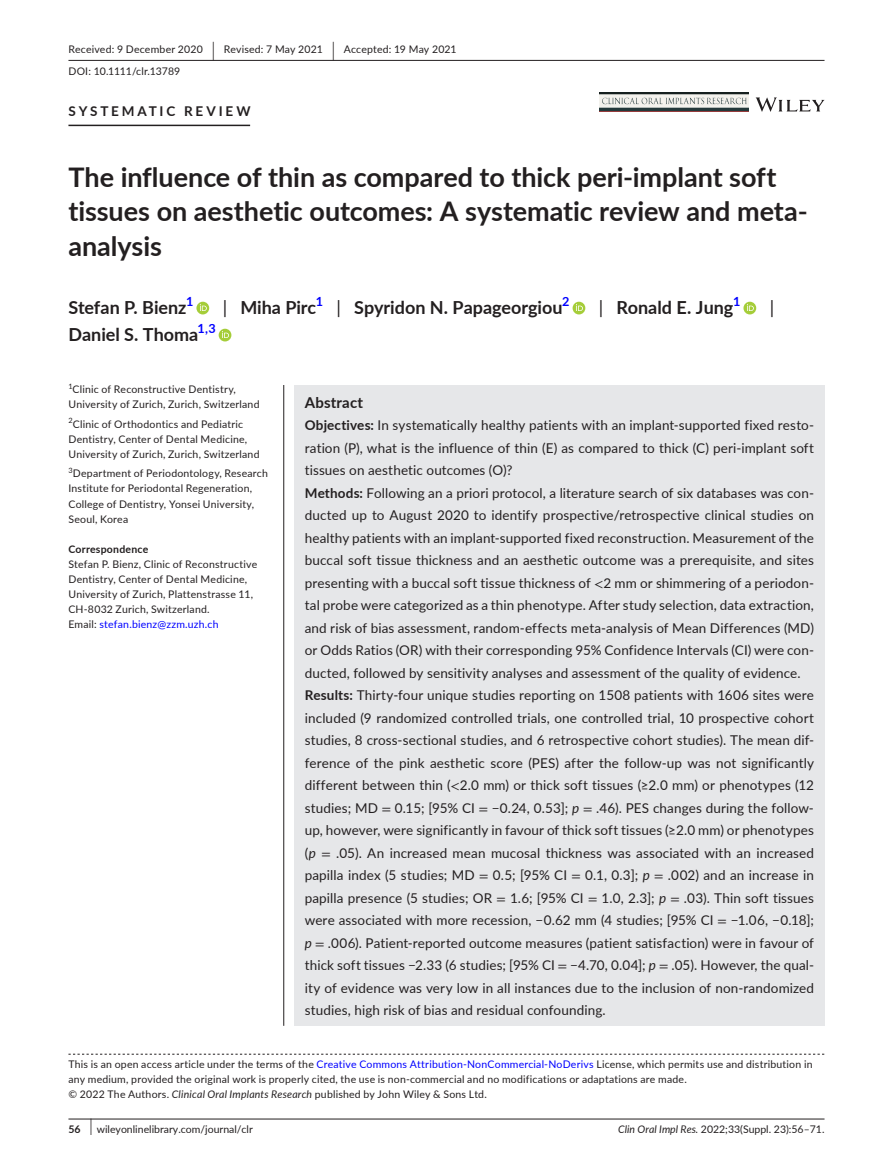
<style>
.page{position:relative;width:893px;height:1174px;background:#fff}
.page>*{position:absolute;margin:0;border:0;box-sizing:border-box;transform-origin:0 0}
.t1{font:700 27px/34.5px "Lato";color:#231f20}
.t2{font:700 18px "Lato";color:#231f20}
.t3{font:18px "Lato";color:#231f20}
.t4{font:700 15px "Lato";letter-spacing:.015em;color:#231f20}
.t5{font:13.5px/22.5px "Lato";letter-spacing:.01em;color:#231f20}
.t6{font:700 13.5px "Lato";letter-spacing:.21em;color:#231f20}
.t7{font:700 12.6px "Lato";color:#00f}
.t8{font:10.5px/15px "Lato";letter-spacing:.02em;color:#231f20}
.t9{font:10.5px "Lato";color:#231f20}
.t10{font:700 10.5px "Lato";letter-spacing:.02em;color:#231f20}
.t11{font:7.35px "Lato";color:#231f20}
.s1{font-size:19.65px}
.s2{font-weight:400}
.s3{color:#00f}
.s4{font-weight:700}
.s5{font-family:"STIX"}
.s6{font-style:italic}
.s7{font-size:17.4px}
</style>
<div class="page">
<hr style="left:68px;top:1118px;width:756px;height:1px;background:#231f20">
<svg style="left:756px;top:97px;width:68px;height:15px"></svg>
<img style="left:599px;top:93px;width:149px;height:19px">
<hr style="left:68px;top:60px;width:756px;height:1px;background:#231f20">
<hr style="left:68px;top:125px;width:182px;height:1px;background:#231f20">
<div style="left:196px;top:302px;width:13px;height:12px;background:#a5cd39;border-radius:50%"></div>
<svg style="left:200px;top:304px;width:7px;height:7px"></svg>
<div style="left:573px;top:302px;width:12px;height:12px;background:#a5cd39;border-radius:50%"></div>
<svg style="left:576px;top:304px;width:7px;height:7px"></svg>
<div style="left:743px;top:302px;width:13px;height:12px;background:#a5cd39;border-radius:50%"></div>
<svg style="left:747px;top:304px;width:7px;height:7px"></svg>
<div style="left:219px;top:329px;width:12px;height:12px;background:#a5cd39;border-radius:50%"></div>
<svg style="left:222px;top:331px;width:7px;height:7px"></svg>
<svg style="left:68px;top:1053px;width:756px;height:1px"></svg>
<div style="left:294px;top:385px;width:530px;height:640px;background:#e6e7e9"></div>
<hr style="left:283px;top:385px;width:1px;height:640px;background:#231f20">
<p class="t8" style="left:68px;top:38px;width:390px;line-height:21.8px">Received: 9 December 2020 <span class="s1">|</span> Revised: 7 May 2021 <span class="s1">|</span> Accepted: 19 May 2021<br>DOI: 10.1111/clr.13789</p>
<p class="t6" style="left:68px;top:101px;width:184px">SYSTEMATIC REVIEW</p>
<h1 class="t1" style="left:68px;top:159px;width:741px">The influence of thin as compared to thick peri-implant soft tissues on aesthetic outcomes: A systematic review and meta&shy;analysis</h1>
<h2 class="t2" style="left:68px;top:295px;width:119px">Stefan P. Bienz</h2>
<p class="t7" style="left:186px;top:292px;width:9px">1</p>
<h2 class="t2" style="left:223px;top:295px;width:95px"><span class="s2">|</span> Miha Pirc</h2>
<p class="t7" style="left:316px;top:292px;width:9px">1</p>
<h2 class="t2" style="left:337px;top:295px;width:227px"><span class="s2">|</span> Spyridon N. Papageorgiou</h2>
<p class="t7" style="left:562px;top:292px;width:9px">2</p>
<h2 class="t2" style="left:599px;top:295px;width:136px"><span class="s2">|</span> Ronald E. Jung</h2>
<p class="t7" style="left:733px;top:292px;width:9px">1</p>
<h2 class="t3" style="left:770px;top:295px;width:6px">|</h2>
<h2 class="t2" style="left:68px;top:322px;width:131px">Daniel S. Thoma</h2>
<p class="t7" style="left:197px;top:319px;width:20px">1,3</p>
<p class="t11" style="left:68px;top:381px;width:6px">1</p>
<p class="t8" style="left:68px;top:382px;width:193px;text-indent:4px">Clinic of Reconstructive Dentistry,<br>University of Zurich, Zurich, Switzerland</p>
<p class="t8" style="left:68px;top:416px;width:193px"><sup>2</sup>Clinic of Orthodontics and Pediatric<br>Dentistry, Center of Dental Medicine,<br>University of Zurich, Zurich, Switzerland</p>
<p class="t8" style="left:68px;top:466px;width:201px"><sup>3</sup>Department of Periodontology, Research Institute for Periodontal Regeneration, College of Dentistry, Yonsei University, Seoul, Korea</p>
<p class="t10" style="left:68px;top:541px;width:81px">Correspondence</p>
<p class="t8" style="left:68px;top:556px;width:190px">Stefan P. Bienz, Clinic of Reconstructive Dentistry, Center of Dental Medicine, University of Zurich, Plattenstrasse 11, CH-8032 Zurich, Switzerland.<br>Email: <span class="s3">stefan.bienz@zzm.uzh.ch</span></p>
<p class="t4" style="left:305px;top:391px;width:60px">Abstract</p>
<p class="t5" style="left:305px;top:413px;width:511px"><span class="s4">Objectives:</span> In systematically healthy patients with an implant-supported fixed resto&shy;ration (P), what is the influence of thin (E) as compared to thick (C) peri-implant soft tissues on aesthetic outcomes (O)?<br><span class="s4">Methods:</span> Following an a priori protocol, a literature search of six databases was con&shy;ducted up to August 2020 to identify prospective/retrospective clinical studies on healthy patients with an implant-supported fixed reconstruction. Measurement of the buccal soft tissue thickness and an aesthetic outcome was a prerequisite, and sites presenting with a buccal soft tissue thickness of <span class="s5">&lt;</span>2 mm or shimmering of a periodon&shy;tal probe were categorized as a thin phenotype. After study selection, data extraction, and risk of bias assessment, random-effects meta-analysis of Mean Differences (MD) or Odds Ratios (OR) with their corresponding 95% Confidence Intervals (CI) were con&shy;ducted, followed by sensitivity analyses and assessment of the quality of evidence.<br><span class="s4">Results:</span> Thirty-four unique studies reporting on 1508 patients with 1606 sites were included (9 randomized controlled trials, one controlled trial, 10 prospective cohort studies, 8 cross-sectional studies, and 6 retrospective cohort studies). The mean dif&shy;ference of the pink aesthetic score (PES) after the follow-up was not significantly different between thin (<span class="s5">&lt;</span>2.0 mm) or thick soft tissues (≥2.0 mm) or phenotypes (12 studies; MD <span class="s5">=</span> 0.15; [95% CI <span class="s5">=</span> −0.24, 0.53]; <span class="s6">p</span> <span class="s5">=</span> .46). PES changes during the follow&shy;up, however, were significantly in favour of thick soft tissues (≥2.0 mm) or phenotypes (<span class="s6">p</span> <span class="s5">=</span> .05). An increased mean mucosal thickness was associated with an increased papilla index (5 studies; MD <span class="s5">=</span> 0.5; [95% CI <span class="s5">=</span> 0.1, 0.3]; <span class="s6">p</span> <span class="s5">=</span> .002) and an increase in papilla presence (5 studies; OR <span class="s5">=</span> 1.6; [95% CI <span class="s5">=</span> 1.0, 2.3]; <span class="s6">p</span> <span class="s5">=</span> .03). Thin soft tissues were associated with more recession, −0.62 mm (4 studies; [95% CI <span class="s5">=</span> −1.06, −0.18]; <span class="s6">p</span> <span class="s5">=</span> .006). Patient-reported outcome measures (patient satisfaction) were in favour of thick soft tissues −2.33 (6 studies; [95% CI <span class="s5">=</span> −4.70, 0.04]; <span class="s6">p</span> <span class="s5">=</span> .05). However, the qual&shy;ity of evidence was very low in all instances due to the inclusion of non-randomized studies, high risk of bias and residual confounding.</p>
<p class="t8" style="left:68px;top:1056px;width:746px">This is an open access article under the terms of the <span class="s3">Creative Commons Attribution-NonCommercial-NoDerivs</span> License, which permits use and distribution in any medium, provided the original work is properly cited, the use is non-commercial and no modifications or adaptations are made.<br>© 2022 The Authors. <span class="s6">Clinical Oral Implants Research</span> published by John Wiley &amp; Sons Ltd.</p>
<p class="t9" style="left:68px;top:1121px;width:186px"><span class="s4">56</span> <span class="s7">|</span> wileyonlinelibrary.com/journal/clr</p>
<p class="t9" style="left:618px;top:1121px;width:208px"><span class="s6">Clin Oral Impl Res.</span> 2022;33(Suppl. 23):56–71.</p>
</div>
